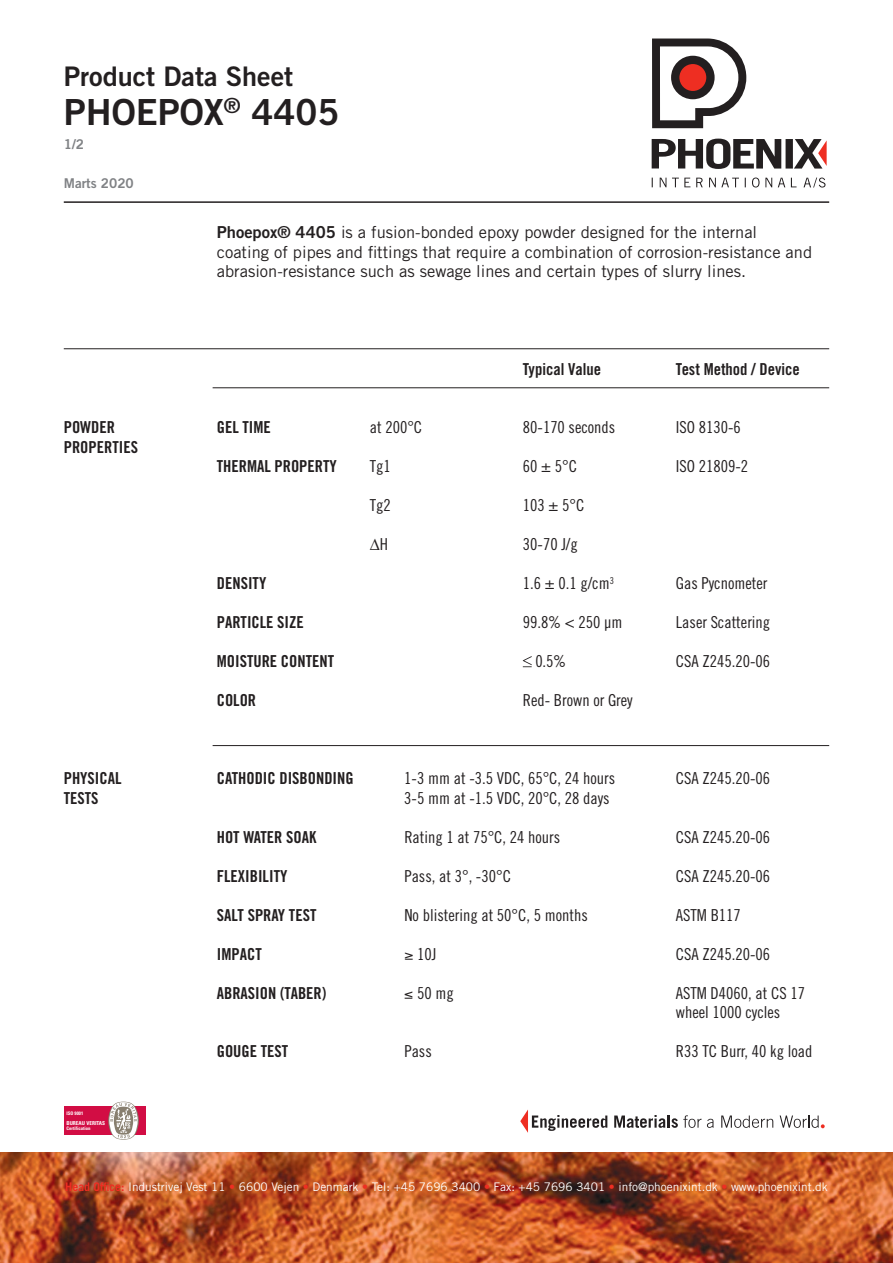
<style>
.page{position:relative;width:893px;height:1263px;background:#fff}
.page>*{position:absolute;margin:0;border:0;box-sizing:border-box;transform-origin:0 0}
.t1{font:36px "Trade Gothic Bold Two";color:#231f20}
.t2{font:27px "Trade Gothic Bold Two";color:#231f20}
.t3{font:16.5px/19.5px "Trade Gothic Cond Eighteen";color:#231f20}
.t4{font:16.5px "Trade Gothic Bold Cond Twenty";color:#231f20}
.t5{font:16.5px/19.5px "Trade Gothic";color:#231f20}
.t6{font:16.5px "Arial";color:#231f20}
.t7{font:13.5px "Trade Gothic Bold Two";color:#808285}
.t8{font:11.85px "Trade Gothic";color:#fff}
.t9{font:700 condensed 5.4px "Univers";color:#fff}
.t10{font:700 condensed 4.8px "Univers";color:#fff}
.s1{font-family:"Trade Gothic Bold Two"}
.s2{font-family:"Trade Gothic Cond Eighteen"}
.s3{font-weight:700;color:#ee2e22}
.s4{color:#ee2e22}
</style>
<div class="page">
<img style="left:0;top:1152px;width:893px;height:111px">
<svg style="left:652px;top:39px;width:95px;height:89px"></svg>
<svg style="left:652px;top:139px;width:129px;height:30px"></svg>
<div style="left:785px;top:139px;width:8px;height:30px;background:#231f20"></div>
<svg style="left:660px;top:178px;width:6px;height:9px"></svg>
<svg style="left:672px;top:178px;width:18px;height:9px"></svg>
<svg style="left:696px;top:178px;width:7px;height:9px"></svg>
<svg style="left:709px;top:178px;width:30px;height:9px"></svg>
<svg style="left:752px;top:178px;width:7px;height:9px"></svg>
<svg style="left:765px;top:178px;width:7px;height:9px"></svg>
<svg style="left:778px;top:178px;width:7px;height:9px"></svg>
<svg style="left:791px;top:178px;width:5px;height:9px"></svg>
<svg style="left:803px;top:178px;width:22px;height:10px"></svg>
<svg style="left:794px;top:139px;width:33px;height:30px"></svg>
<hr style="left:64px;top:201px;width:765px;height:2px;background:#231f20">
<div style="left:64px;top:1106px;width:82px;height:29px;background:#d20d44"></div>
<svg style="left:108px;top:1101px;width:31px;height:39px"></svg>
<svg style="left:520px;top:1109px;width:87px;height:24px"></svg>
<svg style="left:614px;top:1115px;width:87px;height:13px"></svg>
<svg style="left:707px;top:1119px;width:7px;height:9px"></svg>
<svg style="left:721px;top:1115px;width:52px;height:13px"></svg>
<svg style="left:780px;top:1115px;width:45px;height:13px"></svg>
<hr style="left:64px;top:348px;width:765px;height:1px;background:#231f20">
<hr style="left:213px;top:387px;width:616px;height:1px;background:#231f20">
<hr style="left:213px;top:745px;width:616px;height:1px;background:#231f20">
<svg style="left:523px;top:656px;width:9px;height:11px"></svg>
<h2 class="t2" style="left:64px;top:59px;width:231px">Product Data Sheet</h2>
<h1 class="t1" style="left:64px;top:89px;width:277px">PHOEPOX<sup>®</sup> 4405</h1>
<p class="t7" style="left:64px;top:135px;width:22px">1/2</p>
<p class="t7" style="left:64px;top:174px;width:72px">Marts 2020</p>
<p class="t5" style="left:217px;top:222px;width:597px"><span class="s1">Phoepox® 4405</span> is a fusion-bonded epoxy powder designed for the internal coating of pipes and fittings that require a combination of corrosion-resistance and abrasion-resistance such as sewage lines and certain types of slurry lines.</p>
<p class="t4" style="left:523px;top:359px;width:80px">Typical Value</p>
<p class="t4" style="left:676px;top:359px;width:125px">Test Method / Device</p>
<p class="t4" style="left:64px;top:417px;width:53px">POWDER</p>
<p class="t4" style="left:217px;top:417px;width:56px">GEL TIME</p>
<p class="t3" style="left:370px;top:417px;width:54px">at 200°C</p>
<p class="t3" style="left:523px;top:417px;width:94px">80-170 seconds</p>
<p class="t3" style="left:676px;top:417px;width:67px">ISO 8130-6</p>
<p class="t4" style="left:64px;top:437px;width:76px">PROPERTIES</p>
<p class="t4" style="left:217px;top:456px;width:122px">THERMAL PROPERTY</p>
<p class="t3" style="left:370px;top:456px;width:23px">Tg1</p>
<p class="t3" style="left:523px;top:456px;width:56px">60 ± 5°C</p>
<p class="t3" style="left:676px;top:456px;width:74px">ISO 21809-2</p>
<p class="t3" style="left:370px;top:495px;width:23px">Tg2</p>
<p class="t3" style="left:523px;top:495px;width:63px">103 ± 5°C</p>
<p class="t6" style="left:370px;top:534px;width:20px">∆<span class="s2">H</span></p>
<p class="t3" style="left:523px;top:534px;width:56px">30-70 J/g</p>
<p class="t4" style="left:217px;top:573px;width:51px">DENSITY</p>
<p class="t3" style="left:523px;top:573px;width:93px">1.6 ± 0.1 g/cm<sup>3</sup></p>
<p class="t3" style="left:676px;top:573px;width:93px">Gas Pycnometer</p>
<p class="t4" style="left:217px;top:612px;width:89px">PARTICLE SIZE</p>
<p class="t3" style="left:523px;top:612px;width:101px">99.8% &lt; 250 μm</p>
<p class="t3" style="left:676px;top:612px;width:96px">Laser Scattering</p>
<p class="t4" style="left:217px;top:651px;width:119px">MOISTURE CONTENT</p>
<p class="t3" style="left:535px;top:651px;width:33px">0.5%</p>
<p class="t3" style="left:676px;top:651px;width:96px">CSA Z245.20-06</p>
<p class="t4" style="left:217px;top:690px;width:41px">COLOR</p>
<p class="t3" style="left:523px;top:690px;width:111px">Red- Brown or Grey</p>
<p class="t4" style="left:64px;top:768px;width:59px">PHYSICAL</p>
<p class="t4" style="left:217px;top:768px;width:138px">CATHODIC DISBONDING</p>
<p class="t3" style="left:404px;top:768px;width:212px">1-3 mm at -3.5 VDC, 65°C, 24 hours</p>
<p class="t3" style="left:676px;top:768px;width:96px">CSA Z245.20-06</p>
<p class="t4" style="left:64px;top:788px;width:36px">TESTS</p>
<p class="t3" style="left:404px;top:788px;width:207px">3-5 mm at -1.5 VDC, 20°C, 28 days</p>
<p class="t4" style="left:217px;top:827px;width:101px">HOT WATER SOAK</p>
<p class="t3" style="left:404px;top:827px;width:157px">Rating 1 at 75°C, 24 hours</p>
<p class="t3" style="left:676px;top:827px;width:96px">CSA Z245.20-06</p>
<p class="t4" style="left:217px;top:866px;width:72px">FLEXIBILITY</p>
<p class="t3" style="left:404px;top:866px;width:108px">Pass, at 3°, -30°C</p>
<p class="t3" style="left:676px;top:866px;width:96px">CSA Z245.20-06</p>
<p class="t4" style="left:217px;top:905px;width:101px">SALT SPRAY TEST</p>
<p class="t3" style="left:404px;top:905px;width:185px">No blistering at 50°C, 5 months</p>
<p class="t3" style="left:676px;top:905px;width:67px">ASTM B117</p>
<p class="t4" style="left:217px;top:944px;width:46px">IMPACT</p>
<p class="t3" style="left:404px;top:944px;width:33px">≥ 10J</p>
<p class="t3" style="left:676px;top:944px;width:96px">CSA Z245.20-06</p>
<p class="t4" style="left:217px;top:983px;width:111px">ABRASION (TABER)</p>
<p class="t3" style="left:404px;top:983px;width:51px">≤ 50 mg</p>
<p class="t3" style="left:676px;top:983px;width:131px">ASTM D4060, at CS 17 wheel 1000 cycles</p>
<p class="t4" style="left:217px;top:1041px;width:73px">GOUGE TEST</p>
<p class="t3" style="left:404px;top:1041px;width:29px">Pass</p>
<p class="t3" style="left:676px;top:1041px;width:138px">R33 TC Burr, 40 kg load</p>
<p class="t10" style="left:66px;top:1110px;width:18px">ISO 9001</p>
<p class="t9" style="left:66px;top:1119px;width:40px">BUREAU VERITAS</p>
<p class="t10" style="left:66px;top:1125px;width:26px">Certification</p>
<p class="t8" style="left:65px;top:1179px;width:764px"><span class="s3">Head Office:</span> Industrivej Vest 11 <span class="s4">•</span> 6600 Vejen <span class="s4">•</span> Denmark <span class="s4">•</span> Tel: +45 7696 3400 <span class="s4">•</span> Fax: +45 7696 3401 <span class="s4">•</span> info@phoenixint.dk <span class="s4">•</span> www.phoenixint.dk</p>
</div>
